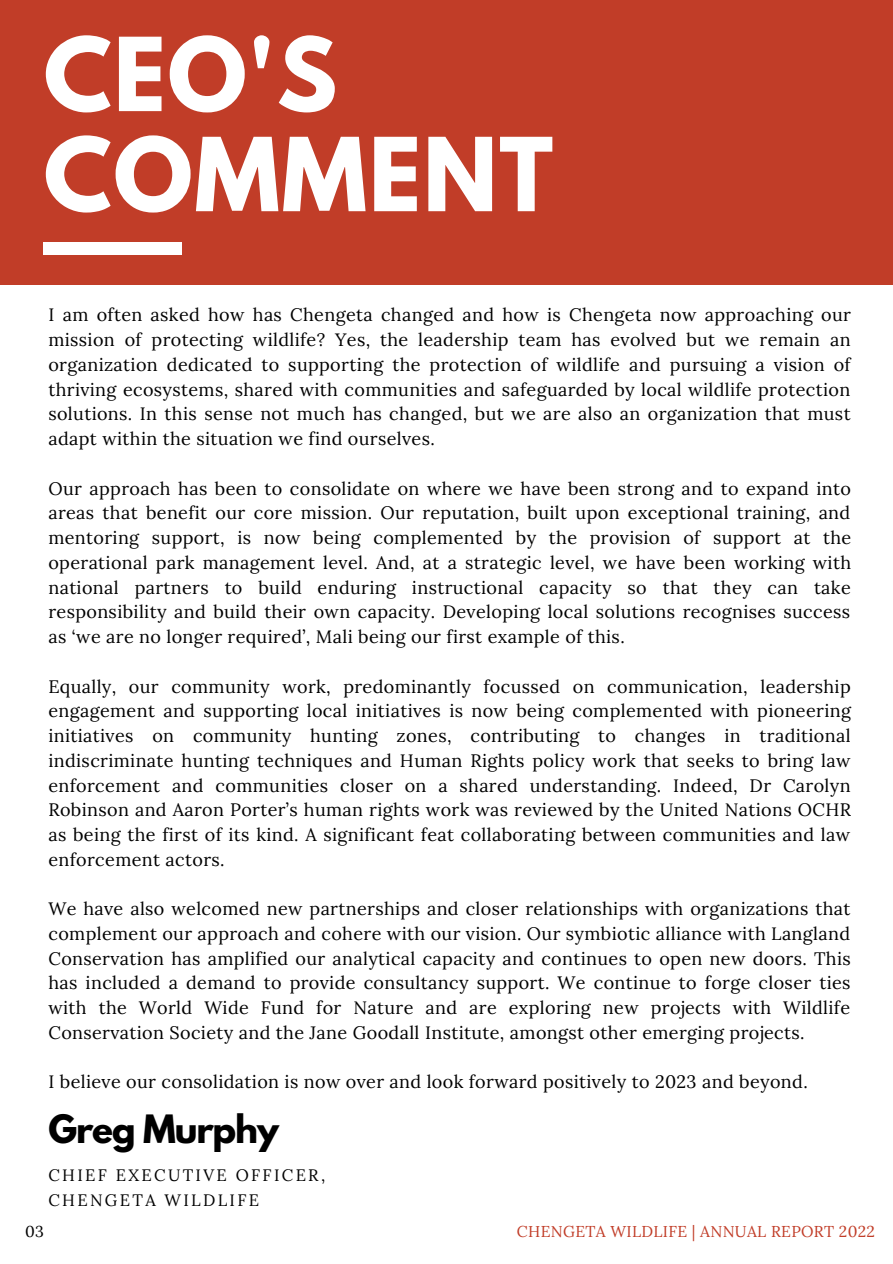
<style>
.page{position:relative;width:893px;height:1264px;background:#fff}
.page>*{position:absolute;margin:0;border:0;box-sizing:border-box;transform-origin:0 0}
.t1{font:700 90.15px/100.1px "League Spartan";letter-spacing:.02em;color:#fff}
.t2{font:700 34.65px "League Spartan";letter-spacing:-.03em;color:#000}
.t3{font:18px/24.8px "Lora";letter-spacing:.02em;color:#000;text-align:justify}
.t4{font:16.5px/24.8px "Lora";letter-spacing:.14em;color:#000}
.t5{font:15.75px "Lora";letter-spacing:.02em;color:#c13d28}
.t6{font:15.75px "Lora";color:#000}
</style>
<div class="page">
<div style="left:0;top:0;width:892px;height:284px;background:#c13d28"></div>
<div style="left:44px;top:242px;width:138px;height:13px;background:#fff"></div>
<h1 class="t1" style="left:44px;top:36px;width:511px">CEO'S<br>COMMENT</h1>
<h1 class="t1" style="left:79px;top:79px;width:713px">REMEMBERING<br>RORY</h1>
<p class="t3" style="left:48px;top:302px;width:804px">I am often asked how has Chengeta changed and how is Chengeta now approaching our mission of protecting wildlife? Yes, the leadership team has evolved but we remain an organization dedicated to supporting the protection of wildlife and pursuing a vision of thriving ecosystems, shared with communities and safeguarded by local wildlife protection solutions. In this sense not much has changed, but we are also an organization that must adapt within the situation we find ourselves.</p>
<p class="t3" style="left:48px;top:475px;width:804px">Our approach has been to consolidate on where we have been strong and to expand into areas that benefit our core mission. Our reputation, built upon exceptional training, and mentoring support, is now being complemented by the provision of support at the operational park management level. And, at a strategic level, we have been working with national partners to build enduring instructional capacity so that they can take responsibility and build their own capacity. Developing local solutions recognises success as ‘we are no longer required’, Mali being our first example of this.</p>
<p class="t3" style="left:48px;top:673px;width:804px">Equally, our community work, predominantly focussed on communication, leadership engagement and supporting local initiatives is now being complemented with pioneering initiatives on community hunting zones, contributing to changes in traditional indiscriminate hunting techniques and Human Rights policy work that seeks to bring law enforcement and communities closer on a shared understanding. Indeed, Dr Carolyn Robinson and Aaron Porter’s human rights work was reviewed by the United Nations OCHR as being the first of its kind. A significant feat collaborating between communities and law enforcement actors.</p>
<p class="t3" style="left:48px;top:896px;width:803px">We have also welcomed new partnerships and closer relationships with organizations that complement our approach and cohere with our vision. Our symbiotic alliance with Langland Conservation has amplified our analytical capacity and continues to open new doors. This has included a demand to provide consultancy support. We continue to forge closer ties with the World Wide Fund for Nature and are exploring new projects with Wildlife Conservation Society and the Jane Goodall Institute, amongst other emerging projects.</p>
<p class="t3" style="left:48px;top:1069px;width:760px">I believe our consolidation is now over and look forward positively to 2023 and beyond.</p>
<h2 class="t2" style="left:48px;top:1112px;width:232px">Greg Murphy</h2>
<p class="t4" style="left:48px;top:1162px;width:278px">CHIEF EXECUTIVE OFFICER,<br>CHENGETA WILDLIFE</p>
<p class="t6" style="left:25px;top:1220px;width:20px">03</p>
<p class="t5" style="left:517px;top:1220px;width:359px">CHENGETA WILDLIFE | ANNUAL REPORT 2022</p>
</div>
